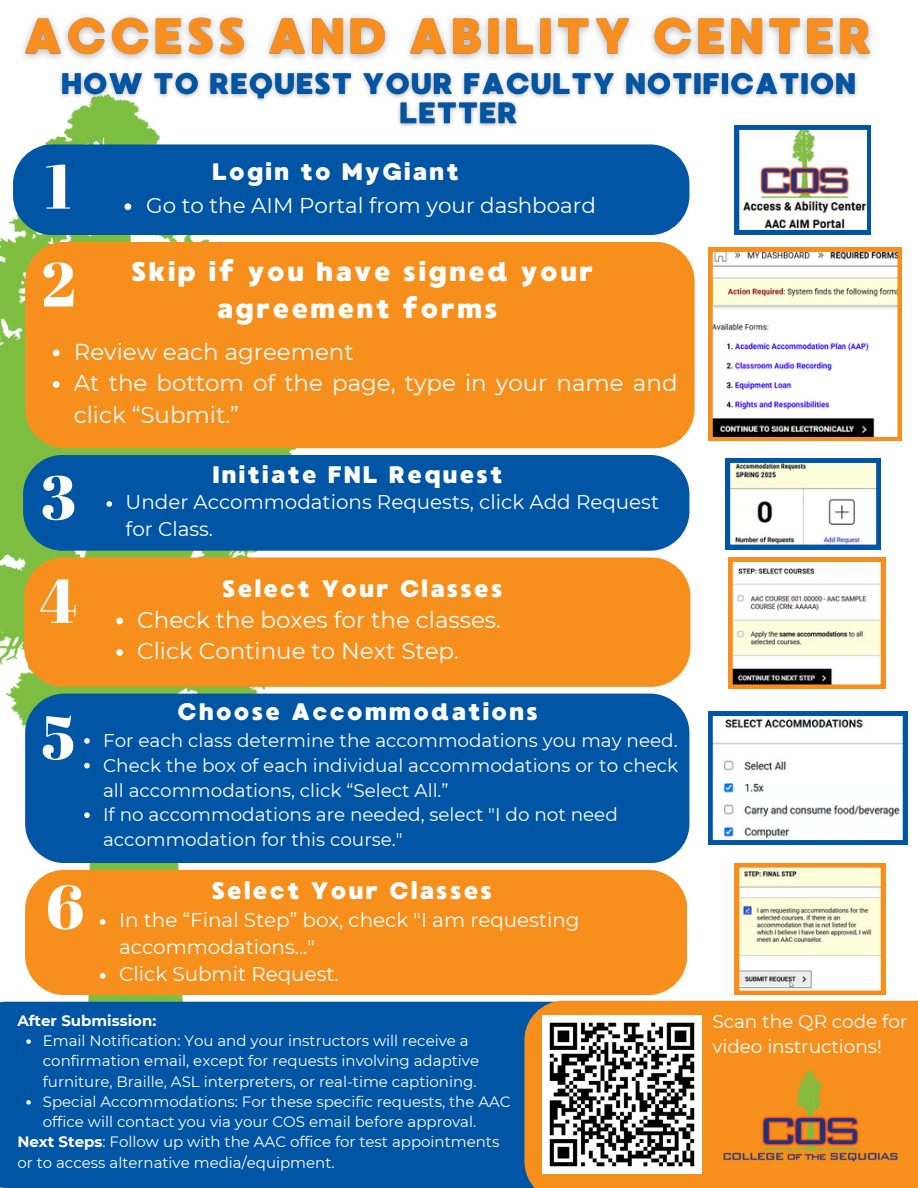
<style>
.page{position:relative;width:918px;height:1188px;background:#fff}
.page>*{position:absolute;margin:0;border:0;box-sizing:border-box;transform-origin:0 0}
.t1{font:61.95px "Abril Fatface";color:#fff}
.t2{font:26.85px "MADE Waffle Soft";letter-spacing:.07em;color:#fff}
.t3{font:23.85px "MADE Waffle Soft";letter-spacing:.07em;color:#fff}
.t4{font:22.95px/31.5px "Montserrat";color:#fff}
.t5{font:21.45px "Montserrat";color:#fff}
.t6{font:19.95px/27px "Montserrat";color:#fff}
.t7{font:18.45px/24.8px "Montserrat";color:#fff}
.t8{font:15px/20.2px "Montserrat";color:#fff}
.t9{font:700 15px "Montserrat";color:#fff}
.s1{font-weight:700}
</style>
<div class="page">
<img style="left:0;top:133px;width:300px;height:869px">
<div style="left:25px;top:242px;width:669px;height:206px;background:#f78f1d;border-radius:39px"></div>
<div style="left:13px;top:144px;width:676px;height:91px;background:#0155a5;border-radius:39px"></div>
<img style="left:60px;top:72px;width:797px;height:61px">
<img style="left:735px;top:125px;width:136px;height:109px">
<div style="left:23px;top:455px;width:666px;height:96px;background:#0155a5;border-radius:39px"></div>
<svg style="left:708px;top:247px;width:194px;height:194px"></svg>
<svg style="left:726px;top:458px;width:155px;height:91px"></svg>
<div style="left:24px;top:557px;width:666px;height:130px;background:#f78f1d;border-radius:39px"></div>
<div style="left:0;top:1002px;width:524px;height:186px;background:#0155a5"></div>
<svg style="left:728px;top:557px;width:157px;height:132px"></svg>
<div style="left:25px;top:694px;width:664px;height:169px;background:#0155a5;border-radius:39px"></div>
<div style="left:25px;top:870px;width:662px;height:125px;background:#f78f1d;border-radius:39px"></div>
<svg style="left:708px;top:712px;width:199px;height:132px"></svg>
<svg style="left:735px;top:863px;width:150px;height:132px"></svg>
<div style="left:524px;top:1001px;width:394px;height:187px;background:#f78f1d"></div>
<img style="left:543px;top:1015px;width:159px;height:159px">
<img style="left:722px;top:1071px;width:176px;height:91px">
<img style="left:23px;top:15px;width:849px;height:45px">
<svg style="left:125px;top:203px;width:6px;height:7px"></svg>
<svg style="left:53px;top:350px;width:7px;height:6px"></svg>
<svg style="left:53px;top:381px;width:7px;height:7px"></svg>
<svg style="left:106px;top:501px;width:6px;height:6px"></svg>
<svg style="left:26px;top:1039px;width:5px;height:5px"></svg>
<svg style="left:26px;top:1100px;width:5px;height:5px"></svg>
<svg style="left:116px;top:618px;width:7px;height:6px"></svg>
<svg style="left:116px;top:649px;width:7px;height:7px"></svg>
<svg style="left:84px;top:738px;width:6px;height:6px"></svg>
<svg style="left:84px;top:763px;width:6px;height:5px"></svg>
<svg style="left:84px;top:812px;width:6px;height:6px"></svg>
<svg style="left:100px;top:919px;width:6px;height:6px"></svg>
<svg style="left:100px;top:973px;width:6px;height:6px"></svg>
<p class="t1" style="left:45px;top:143px;width:28px">1</p>
<p class="t3" style="left:212px;top:157px;width:248px">Login to MyGiant</p>
<p class="t5" style="left:146px;top:193px;width:451px">Go to the AIM Portal from your dashboard</p>
<p class="t2" style="left:131px;top:255px;width:464px">Skip if you have signed your</p>
<h4 class="t1" style="left:41px;top:241px;width:36px">2</h4>
<p class="t2" style="left:217px;top:292px;width:283px">agreement forms</p>
<p class="t4" style="left:74px;top:336px;width:281px">Review each agreement</p>
<h3 class="t4" style="left:74px;top:367px;width:605px">At the bottom of the page, type in your name and click “Submit.”</h3>
<p class="t1" style="left:41px;top:454px;width:37px">3</p>
<p class="t3" style="left:213px;top:460px;width:292px">Initiate FNL Request</p>
<p class="t6" style="left:126px;top:488px;width:535px">Under Accommodations Requests, click Add Request for Class.</p>
<p class="t1" style="left:40px;top:557px;width:39px">4</p>
<p class="t1" style="left:42px;top:694px;width:35px">5</p>
<p class="t1" style="left:46px;top:863px;width:40px">6</p>
<p class="t3" style="left:222px;top:575px;width:282px">Select Your Classes</p>
<p class="t4" style="left:137px;top:604px;width:365px">Check the boxes for the classes.</p>
<h4 class="t4" style="left:137px;top:635px;width:323px">Click Continue to Next Step.</h4>
<p class="t3" style="left:177px;top:697px;width:362px">Choose Accommodations</p>
<p class="t7" style="left:103px;top:728px;width:576px">For each class determine the accommodations you may need.</p>
<p class="t7" style="left:103px;top:753px;width:577px">Check the box of each individual accommodations or to check all accommodations, click “Select All.”</p>
<h4 class="t7" style="left:103px;top:802px;width:516px">If no accommodations are needed, select "I do not need accommodation for this course."</h4>
<p class="t3" style="left:211px;top:876px;width:282px">Select Your Classes</p>
<p class="t6" style="left:119px;top:906px;width:462px">In the “Final Step” box, check "I am requesting accommodations..."</p>
<p class="t6" style="left:119px;top:960px;width:221px">Click Submit Request.</p>
<p class="t9" style="left:17px;top:1011px;width:140px">After Submission:</p>
<h4 class="t8" style="left:43px;top:1031px;width:438px">Email Notification: You and your instructors will receive a confirmation email, except for requests involving adaptive furniture, Braille, ASL interpreters, or real-time captioning.</h4>
<p class="t8" style="left:43px;top:1091px;width:469px">Special Accommodations: For these specific requests, the AAC office will contact you via your COS email before approval.</p>
<p class="t8" style="left:17px;top:1132px;width:484px"><span class="s1">Next Steps</span>: Follow up with the AAC office for test appointments or to access alternative media/equipment.</p>
<h4 class="t7" style="left:712px;top:1009px;width:197px">Scan the QR code for video instructions!</h4>
</div>
